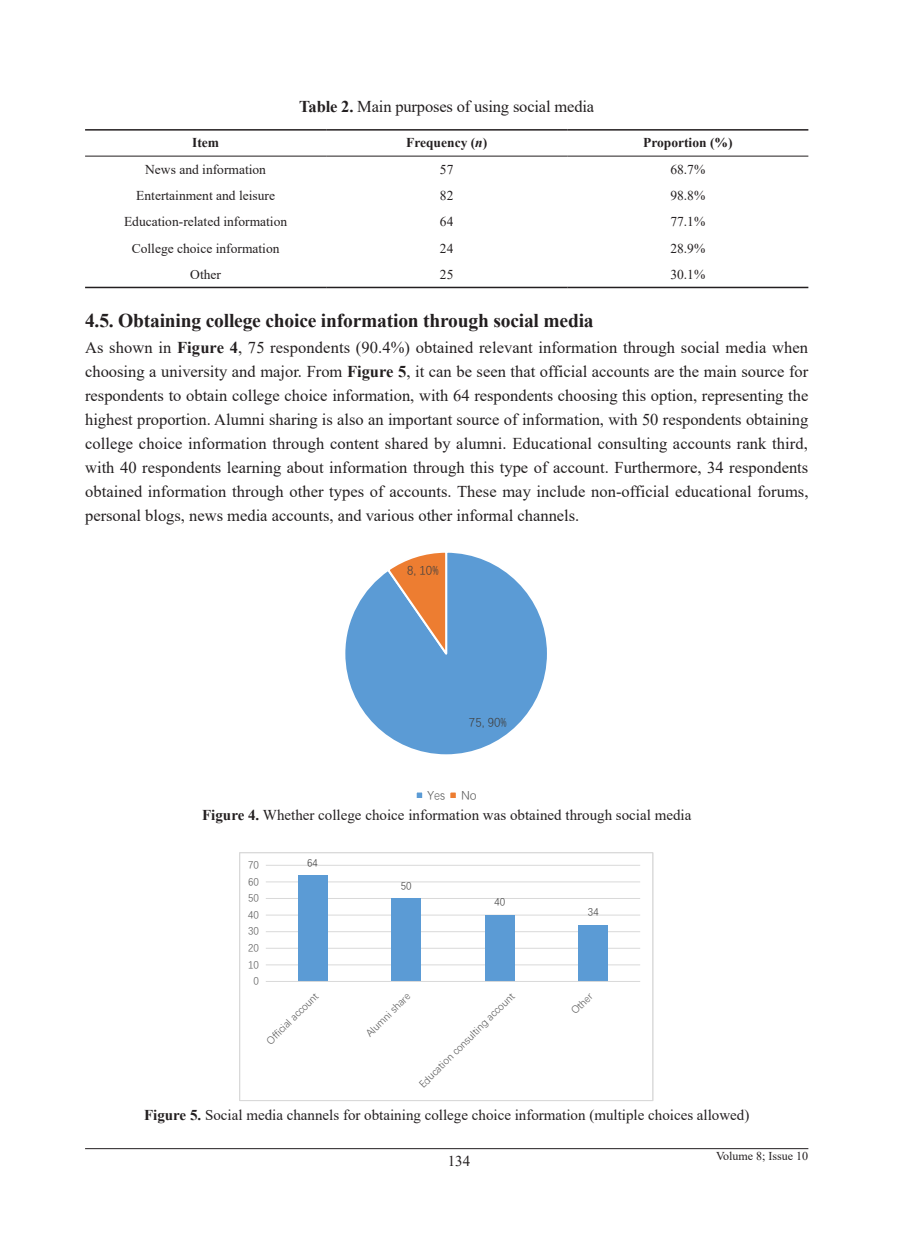
<style>
.page{position:relative;width:919px;height:1238px;background:#fff}
.page>*{position:absolute;margin:0;border:0;box-sizing:border-box;transform-origin:0 0}
._2级标题{font:700 19.5px "Times New Roman";letter-spacing:-.01em;color:#231f20}
.正文{font:16.5px/24px "Times New Roman";color:#231f20;text-align:justify}
.表格表格标题{font:16.5px "Times New Roman";letter-spacing:-.01em;color:#231f20}
.图注{font:15px "Times New Roman";color:#231f20}
.表格正文{font:13.5px "Times New Roman";color:#231f20}
.表格内标{font:700 13.5px "Times New Roman";color:#231f20}
.t1{font:12.15px "Deng Xian";color:#404040}
.t2{font:12.15px "Deng Xian";color:#595959}
.t3{font:12px "Times New Roman";color:#231f20}
.t4{font:10.35px "Deng Xian";color:#595959}
.t5{font:10.35px "Deng Xian";color:#404040}
.s1{font-weight:700}
.s2{font-style:italic}
</style>
<div class="page">
<hr style="left:85px;top:1148px;width:723px;height:1px;background:#231f20">
<hr style="left:85px;top:129px;width:241px;height:2px;background:#231f20">
<hr style="left:326px;top:129px;width:241px;height:2px;background:#231f20">
<hr style="left:567px;top:129px;width:241px;height:2px;background:#231f20">
<hr style="left:85px;top:156px;width:241px;height:1px;background:#231f20">
<hr style="left:326px;top:156px;width:241px;height:1px;background:#231f20">
<hr style="left:567px;top:156px;width:241px;height:1px;background:#231f20">
<hr style="left:85px;top:287px;width:241px;height:1px;background:#231f20">
<hr style="left:326px;top:287px;width:241px;height:1px;background:#231f20">
<hr style="left:567px;top:287px;width:241px;height:1px;background:#231f20">
<svg style="left:345px;top:552px;width:202px;height:246px"></svg>
<hr style="left:266px;top:964px;width:374px;height:1px;background:#d9d9d9">
<hr style="left:266px;top:947px;width:374px;height:1px;background:#d9d9d9">
<hr style="left:266px;top:931px;width:374px;height:1px;background:#d9d9d9">
<hr style="left:266px;top:914px;width:374px;height:1px;background:#d9d9d9">
<hr style="left:266px;top:898px;width:374px;height:1px;background:#d9d9d9">
<hr style="left:266px;top:881px;width:374px;height:1px;background:#d9d9d9">
<hr style="left:266px;top:864px;width:374px;height:1px;background:#d9d9d9">
<div style="left:298px;top:875px;width:29px;height:106px;background:#5b9bd5"></div>
<div style="left:391px;top:898px;width:30px;height:83px;background:#5b9bd5"></div>
<div style="left:485px;top:915px;width:29px;height:66px;background:#5b9bd5"></div>
<div style="left:578px;top:925px;width:30px;height:56px;background:#5b9bd5"></div>
<hr style="left:266px;top:981px;width:374px;height:1px;background:#d9d9d9">
<div style="left:239px;top:852px;width:414px;height:248px;border:1px solid #d9d9d9"></div>
<p class="表格表格标题" style="left:299px;top:94px;width:296px"><span class="s1">Table 2.</span> Main purposes of using social media</p>
<p class="表格内标" style="left:192px;top:133px;width:28px">Item</p>
<p class="表格内标" style="left:406px;top:133px;width:83px">Frequency (<span class="s2">n</span>)</p>
<p class="表格内标" style="left:643px;top:133px;width:91px">Proportion (%)</p>
<p class="表格正文" style="left:145px;top:160px;width:122px">News and information</p>
<p class="表格正文" style="left:440px;top:160px;width:15px">57</p>
<p class="表格正文" style="left:670px;top:160px;width:36px">68.7%</p>
<p class="表格正文" style="left:136px;top:186px;width:140px">Entertainment and leisure</p>
<p class="表格正文" style="left:440px;top:186px;width:15px">82</p>
<p class="表格正文" style="left:670px;top:186px;width:36px">98.8%</p>
<p class="表格正文" style="left:124px;top:212px;width:165px">Education-related information</p>
<p class="表格正文" style="left:440px;top:212px;width:15px">64</p>
<p class="表格正文" style="left:670px;top:212px;width:36px">77.1%</p>
<p class="表格正文" style="left:132px;top:238px;width:149px">College choice information</p>
<p class="表格正文" style="left:440px;top:238px;width:15px">24</p>
<p class="表格正文" style="left:670px;top:238px;width:36px">28.9%</p>
<p class="表格正文" style="left:190px;top:265px;width:32px">Other</p>
<p class="表格正文" style="left:440px;top:265px;width:15px">25</p>
<p class="表格正文" style="left:670px;top:265px;width:36px">30.1%</p>
<p class="_2级标题" style="left:85px;top:306px;width:510px">4.5. Obtaining college choice information through social media</p>
<p class="正文" style="left:85px;top:334px;width:725px">As shown in <span class="s1">Figure 4</span>, 75 respondents (90.4%) obtained relevant information through social media when choosing a university and major. From <span class="s1">Figure 5</span>, it can be seen that official accounts are the main source for respondents to obtain college choice information, with 64 respondents choosing this option, representing the highest proportion. Alumni sharing is also an important source of information, with 50 respondents obtaining college choice information through content shared by alumni. Educational consulting accounts rank third, with 40 respondents learning about information through this type of account. Furthermore, 34 respondents obtained information through other types of accounts. These may include non-official educational forums, personal blogs, news media accounts, and various other informal channels.</p>
<p class="t1" style="left:407px;top:562px;width:33px">8, 10%</p>
<p class="t1" style="left:469px;top:714px;width:39px">75, 90%</p>
<p class="t2" style="left:427px;top:787px;width:19px">Yes</p>
<p class="t2" style="left:461px;top:787px;width:17px">No</p>
<p class="图注" style="left:202px;top:804px;width:490px"><span class="s1">Figure 4.</span> Whether college choice information was obtained through social media</p>
<p class="t5" style="left:307px;top:855px;width:12px">64</p>
<p class="t5" style="left:401px;top:878px;width:12px">50</p>
<p class="t5" style="left:494px;top:895px;width:12px">40</p>
<p class="t5" style="left:588px;top:905px;width:12px">34</p>
<p class="t4" style="left:248px;top:858px;width:12px">70</p>
<p class="t4" style="left:248px;top:874px;width:12px">60</p>
<p class="t4" style="left:248px;top:891px;width:12px">50</p>
<p class="t4" style="left:248px;top:907px;width:12px">40</p>
<p class="t4" style="left:248px;top:924px;width:12px">30</p>
<p class="t4" style="left:248px;top:941px;width:12px">20</p>
<p class="t4" style="left:248px;top:957px;width:12px">10</p>
<p class="t4" style="left:253px;top:974px;width:7px">0</p>
<p class="t4" style="left:263px;top:1037px;width:70px;rotate:-45deg">Official account</p>
<p class="t4" style="left:363px;top:1030px;width:59px;rotate:-45deg">Alumni share</p>
<p class="t4" style="left:416px;top:1081px;width:131px;rotate:-45deg">Education consulting account</p>
<p class="t4" style="left:568px;top:1007px;width:27px;rotate:-45deg">Other</p>
<p class="图注" style="left:144px;top:1104px;width:607px"><span class="s1">Figure 5.</span> Social media channels for obtaining college choice information (multiple choices allowed)</p>
<p class="图注" style="left:448px;top:1150px;width:24px">134</p>
<p class="t3" style="left:716px;top:1147px;width:94px">Volume 8; Issue 10</p>
</div>
